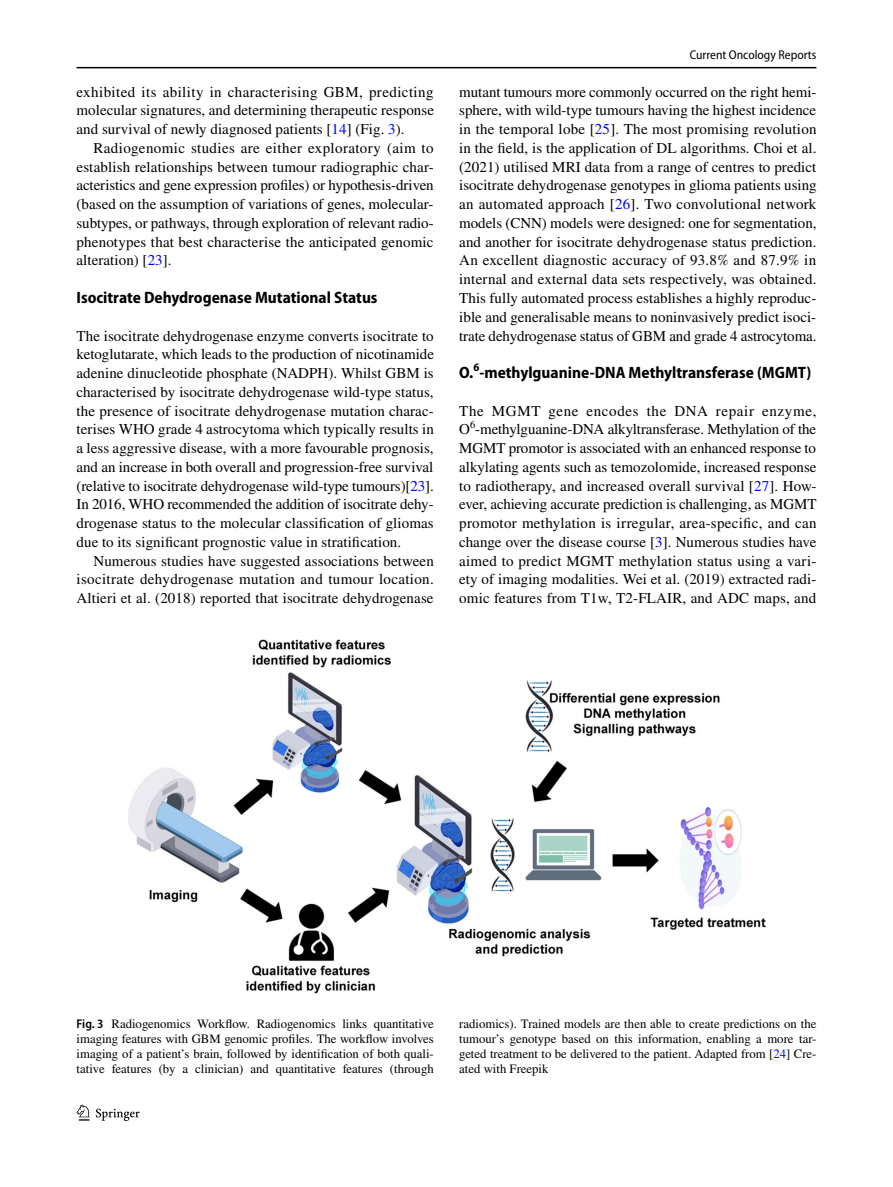
<style>
.page{position:relative;width:893px;height:1187px;background:#fff}
.page>*{position:absolute;margin:0;border:0;box-sizing:border-box;transform-origin:0 0}
.t1{font:700 semi-condensed 16.5px "Myriad Pro";color:#000}
.t2{font:15px/18.8px "STIX";letter-spacing:.005em;color:#000;text-align:justify}
.t3{font:12.75px/15px "STIX";color:#000;text-align:justify}
.t4{font:semi-condensed 12.75px "Myriad Pro";color:#000}
.s1{color:#00f}
.s2{font-family:"Myriad Pro";font-weight:600;font-stretch:semi-condensed}
</style>
<div class="page">
<hr style="left:77px;top:67px;width:739px;height:1px;background:#000">
<svg style="left:77px;top:1104px;width:12px;height:16px"></svg>
<svg style="left:96px;top:1108px;width:44px;height:12px"></svg>
<img style="left:128px;top:639px;width:637px;height:354px">
<p class="t2" style="left:77px;top:83px;width:359px">exhibited its ability in characterising GBM, predicting molecular signatures, and determining therapeutic response and survival of newly diagnosed patients [<span class="s1">14</span>] (Fig. <span class="s1">3</span>).</p>
<p class="t2" style="left:77px;top:139px;width:359px;text-indent:17px">Radiogenomic studies are either exploratory (aim to establish relationships between tumour radiographic char&shy;acteristics and gene expression profiles) or hypothesis-driven (based on the assumption of variations of genes, molecular&shy;subtypes, or pathways, through exploration of relevant radio&shy;phenotypes that best characterise the anticipated genomic alteration) [<span class="s1">23</span>].</p>
<p class="t1" style="left:77px;top:288px;width:303px">Isocitrate Dehydrogenase Mutational Status</p>
<p class="t2" style="left:77px;top:327px;width:359px">The isocitrate dehydrogenase enzyme converts isocitrate to ketoglutarate, which leads to the production of nicotinamide adenine dinucleotide phosphate (NADPH). Whilst GBM is characterised by isocitrate dehydrogenase wild-type status, the presence of isocitrate dehydrogenase mutation charac&shy;terises WHO grade 4 astrocytoma which typically results in a less aggressive disease, with a more favourable prognosis, and an increase in both overall and progression-free survival (relative to isocitrate dehydrogenase wild-type tumours)[<span class="s1">23</span>].<br>In 2016, WHO recommended the addition of isocitrate dehy&shy;drogenase status to the molecular classification of gliomas due to its significant prognostic value in stratification.</p>
<p class="t2" style="left:77px;top:552px;width:359px;text-indent:17px">Numerous studies have suggested associations between isocitrate dehydrogenase mutation and tumour location.<br>Altieri et al. (2018) reported that isocitrate dehydrogenase</p>
<p class="t4" style="left:690px;top:48px;width:128px">Current Oncology Reports</p>
<p class="t2" style="left:459px;top:83px;width:359px">mutant tumours more commonly occurred on the right hemi&shy;sphere, with wild-type tumours having the highest incidence in the temporal lobe [<span class="s1">25</span>]. The most promising revolution in the field, is the application of DL algorithms. Choi et al. (2021) utilised MRI data from a range of centres to predict isocitrate dehydrogenase genotypes in glioma patients using an automated approach [<span class="s1">26</span>]. Two convolutional network models (CNN) models were designed: one for segmentation, and another for isocitrate dehydrogenase status prediction.<br>An excellent diagnostic accuracy of 93.8% and 87.9% in internal and external data sets respectively, was obtained.<br>This fully automated process establishes a highly reproduc&shy;ible and generalisable means to noninvasively predict isoci&shy;trate dehydrogenase status of GBM and grade 4 astrocytoma.</p>
<p class="t1" style="left:459px;top:363px;width:354px">O.<sup>6</sup>‑methylguanine‑DNA Methyltransferase (MGMT)</p>
<p class="t2" style="left:459px;top:402px;width:359px">The MGMT gene encodes the DNA repair enzyme, O<sup>6</sup>-methylguanine-DNA alkyltransferase. Methylation of the MGMT promotor is associated with an enhanced response to alkylating agents such as temozolomide, increased response to radiotherapy, and increased overall survival [<span class="s1">27</span>]. How&shy;ever, achieving accurate prediction is challenging, as MGMT promotor methylation is irregular, area-specific, and can change over the disease course [<span class="s1">3</span>]. Numerous studies have aimed to predict MGMT methylation status using a vari&shy;ety of imaging modalities. Wei et al. (2019) extracted radi&shy;omic features from T1w, T2-FLAIR, and ADC maps, and</p>
<p class="t3" style="left:77px;top:1017px;width:359px"><span class="s2">Fig. 3</span> Radiogenomics Workflow. Radiogenomics links quantitative imaging features with GBM genomic profiles. The workflow involves imaging of a patient’s brain, followed by identification of both quali&shy;tative features (by a clinician) and quantitative features (through</p>
<p class="t3" style="left:459px;top:1017px;width:359px">radiomics). Trained models are then able to create predictions on the tumour’s genotype based on this information, enabling a more tar&shy;geted treatment to be delivered to the patient. Adapted from [<span class="s1">24</span>] Cre&shy;ated with Freepik</p>
</div>
